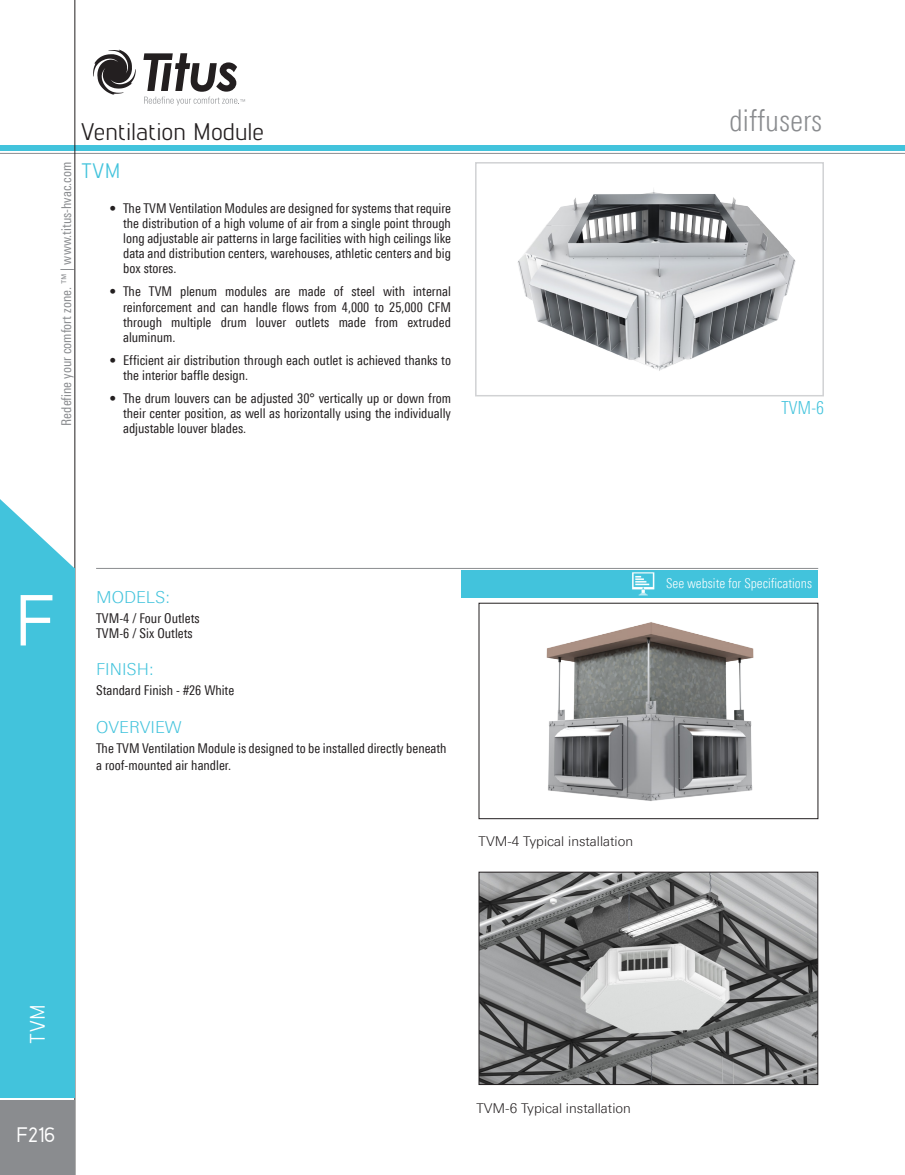
<style>
.page{position:relative;width:905px;height:1175px;background:#fff}
.page>*{position:absolute;margin:0;border:0;box-sizing:border-box;transform-origin:0 0}
.t1{font:500 72px "Lintel";color:#fff}
.t2{font:300 condensed 30px "LT Univers";color:#8a8c8f}
.catalog_title_-_1{font:24px "Lintel";color:#231f20}
.t3{font:500 21px "Lintel";color:#fff}
.catalog_title_-_prod{font:21px "Lintel";color:#42c3dc}
.catalog_model_-_left{font:21px "Lintel";color:#fff}
.model_name_-_2017{font:300 condensed 18px "LT Univers";color:#42c3dc}
.Titus_heading_3_2017{font:300 16.5px "LT Univers Basic";color:#42c3dc}
.catalog_-_overview_s{font:condensed 13.5px/15px "LT Univers";color:#231f20;text-align:justify}
.Paragraph{font:condensed 13.5px "LT Univers";color:#231f20}
.figure_text_2017{font:300 13.5px "LT Univers Basic";color:#231f20}
.t4{font:condensed 13.5px "LT Univers";color:#8a8c8f}
.catalog_web_specific{font:300 condensed 13.5px "LT Univers";color:#fff}
</style>
<div class="page">
<svg style="left:93px;top:50px;width:43px;height:45px"></svg>
<svg style="left:143px;top:53px;width:102px;height:52px"></svg>
<hr style="left:0;top:153px;width:904px;height:1px;background:#8a8c8f">
<div style="left:0;top:146px;width:904px;height:5px;background:#42c3dc"></div>
<hr style="left:75px;top:0;width:1px;height:1174px;background:#231f20">
<div style="left:0;top:1100px;width:75px;height:74px;background:#8a8c8f"></div>
<div style="left:0;top:568px;width:75px;height:529px;background:#42c3dc"></div>
<svg style="left:0;top:492px;width:75px;height:76px"></svg>
<hr style="left:96px;top:568px;width:722px;height:1px;background:#8a8c8f">
<div style="left:461px;top:570px;width:357px;height:28px;background:#42c3dc"></div>
<img style="left:632px;top:572px;width:23px;height:24px">
<img style="left:518px;top:189px;width:278px;height:182px">
<div style="left:475px;top:162px;width:349px;height:234px;border:2px solid #d1d2d4"></div>
<img style="left:546px;top:622px;width:208px;height:179px">
<div style="left:478px;top:603px;width:340px;height:216px;border:1px solid #231f20"></div>
<img style="left:480px;top:873px;width:336px;height:209px">
<div style="left:478px;top:871px;width:340px;height:213px;border:1px solid #231f20"></div>
<p class="catalog_title_-_1" style="left:81px;top:115px;width:184px">Ventilation Module</p>
<p class="catalog_title_-_prod" style="left:81px;top:156px;width:41px">TVM</p>
<p class="t4" style="left:58px;top:426px;width:265px;rotate:-90deg">Redefine your comfort zone. ™ | www.titus-hvac.com</p>
<p class="catalog_-_overview_s" style="left:123px;top:201px;width:329px;text-indent:-14px">• The TVM Ventilation Modules are designed for systems that require the distribution of a high volume of air from a single point through long adjustable air patterns in large facilities with high ceilings like data and distribution centers, warehouses, athletic centers and big box stores.</p>
<p class="catalog_-_overview_s" style="left:123px;top:284px;width:329px;text-indent:-14px">• The TVM plenum modules are made of steel with internal reinforcement and can handle flows from 4,000 to 25,000 CFM through multiple drum louver outlets made from extruded aluminum.</p>
<p class="catalog_-_overview_s" style="left:123px;top:352px;width:329px;text-indent:-14px">• Efficient air distribution through each outlet is achieved thanks to the interior baffle design.</p>
<p class="catalog_-_overview_s" style="left:123px;top:390px;width:329px;text-indent:-14px">• The drum louvers can be adjusted 30° vertically up or down from their center position, as well as horizontally using the individually adjustable louver blades.</p>
<h2 class="t2" style="left:729px;top:103px;width:95px">diffusers</h2>
<p class="model_name_-_2017" style="left:781px;top:397px;width:44px">TVM-6</p>
<h1 class="t1" style="left:17px;top:573px;width:41px">F</h1>
<p class="Titus_heading_3_2017" style="left:96px;top:587px;width:75px">MODELS:</p>
<p class="Paragraph" style="left:96px;top:610px;width:105px">TVM-4 / Four Outlets</p>
<p class="Paragraph" style="left:96px;top:625px;width:98px">TVM-6 / Six Outlets</p>
<p class="Titus_heading_3_2017" style="left:96px;top:660px;width:59px">FINISH:</p>
<p class="Paragraph" style="left:96px;top:682px;width:140px">Standard Finish - #26 White</p>
<p class="Titus_heading_3_2017" style="left:96px;top:717px;width:87px">OVERVIEW</p>
<p class="catalog_-_overview_s" style="left:96px;top:740px;width:352px;line-height:16.2px">The TVM Ventilation Module is designed to be installed directly beneath a roof-mounted air handler.</p>
<p class="figure_text_2017" style="left:478px;top:833px;width:156px">TVM-4 Typical installation</p>
<p class="catalog_web_specific" style="left:666px;top:575px;width:147px">See website for Specifications</p>
<p class="catalog_model_-_left" style="left:23px;top:1043px;width:41px;rotate:-90deg">TVM</p>
<h3 class="t3" style="left:17px;top:1121px;width:40px">F216</h3>
<p class="figure_text_2017" style="left:476px;top:1100px;width:156px">TVM-6 Typical installation</p>
</div>
